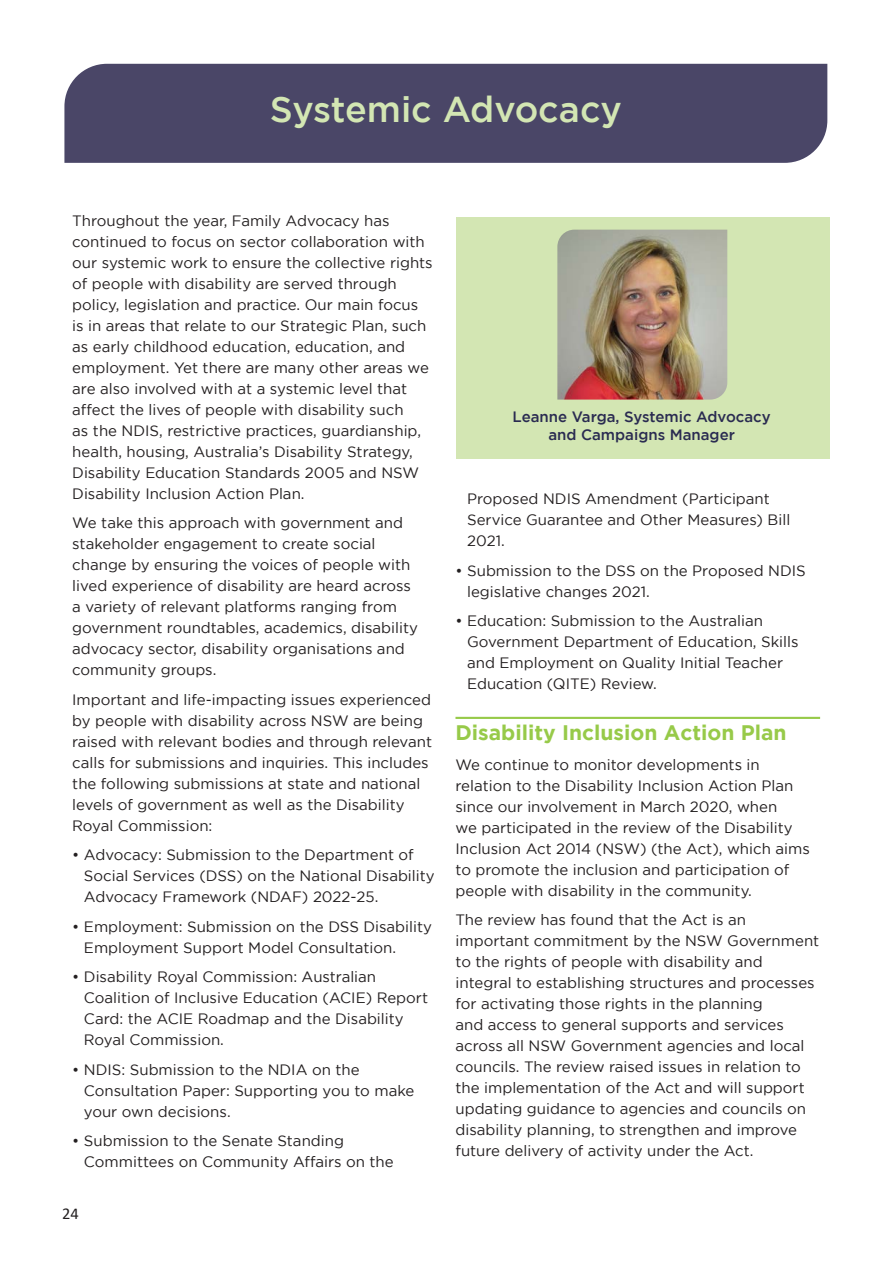
<style>
.page{position:relative;width:893px;height:1263px;background:#fff}
.page>*{position:absolute;margin:0;border:0;box-sizing:border-box;transform-origin:0 0}
.MAIN_HEADING{font:500 36px "Gotham";color:#d3e6b3}
.SUB_HEADING{font:700 21px "Gotham";color:#97ca49}
.t1{font:16.5px "Calibri";color:#231f20}
.TEXT{font:15px/21px "Gotham";color:#231f20}
.staff_and_photo_capt{font:500 15px/18px "Gotham";color:#2a2b51;text-align:center}
</style>
<div class="page">
<div style="left:64px;top:64px;width:763px;height:99px;background:#4a4667"></div>
<hr style="left:455px;top:717px;width:365px;height:2px;background:#97ca49">
<div style="left:456px;top:217px;width:374px;height:241px;background:#d3e6b3"></div>
<img style="left:557px;top:230px;width:170px;height:170px">
<p class="MAIN_HEADING" style="left:270px;top:88px;width:353px">Systemic Advocacy</p>
<p class="TEXT" style="left:72px;top:210px;width:362px">Throughout the year, Family Advocacy has continued to focus on sector collaboration with our systemic work to ensure the collective rights of people with disability are served through policy, legislation and practice. Our main focus is in areas that relate to our Strategic Plan, such as early childhood education, education, and employment. Yet there are many other areas we are also involved with at a systemic level that affect the lives of people with disability such<br>as the NDIS, restrictive practices, guardianship, health, housing, Australia’s Disability Strategy, Disability Education Standards 2005 and NSW Disability Inclusion Action Plan.</p>
<p class="TEXT" style="left:72px;top:512px;width:347px">We take this approach with government and stakeholder engagement to create social change by ensuring the voices of people with lived experience of disability are heard across a variety of relevant platforms ranging from government roundtables, academics, disability advocacy sector, disability organisations and community groups.</p>
<p class="TEXT" style="left:72px;top:689px;width:361px">Important and life-impacting issues experienced by people with disability across NSW are being raised with relevant bodies and through relevant calls for submissions and inquiries. This includes the following submissions at state and national levels of government as well as the Disability Royal Commission:</p>
<p class="TEXT" style="left:84px;top:844px;width:352px;text-indent:-12px">• Advocacy: Submission to the Department of<br>Social Services (DSS) on the National Disability<br>Advocacy Framework (NDAF) 2022-25.</p>
<p class="TEXT" style="left:84px;top:916px;width:350px;text-indent:-12px">• Employment: Submission on the DSS Disability<br>Employment Support Model Consultation.</p>
<p class="TEXT" style="left:84px;top:966px;width:346px;text-indent:-12px">• Disability Royal Commission: Australian Coalition of Inclusive Education (ACIE) Report Card: the ACIE Roadmap and the Disability Royal Commission.</p>
<p class="TEXT" style="left:84px;top:1059px;width:332px;text-indent:-12px">• NDIS: Submission to the NDIA on the<br>Consultation Paper: Supporting you to make your own decisions.</p>
<p class="TEXT" style="left:84px;top:1130px;width:311px;text-indent:-12px">• Submission to the Senate Standing<br>Committees on Community Affairs on the</p>
<p class="t1" style="left:62px;top:1202px;width:18px">24</p>
<p class="staff_and_photo_capt" style="left:513px;top:408px;width:260px">Leanne Varga, Systemic Advocacy and Campaigns Manager</p>
<p class="TEXT" style="left:467px;top:488px;width:325px">Proposed NDIS Amendment (Participant<br>Service Guarantee and Other Measures) Bill<br>2021.</p>
<p class="TEXT" style="left:467px;top:560px;width:340px;text-indent:-12px">• Submission to the DSS on the Proposed NDIS legislative changes 2021.</p>
<p class="TEXT" style="left:467px;top:610px;width:333px;text-indent:-12px">• Education: Submission to the Australian Government Department of Education, Skills and Employment on Quality Initial Teacher Education (QITE) Review.</p>
<p class="SUB_HEADING" style="left:455px;top:721px;width:333px">Disability Inclusion Action Plan</p>
<p class="TEXT" style="left:455px;top:754px;width:356px">We continue to monitor developments in relation to the Disability Inclusion Action Plan since our involvement in March 2020, when<br>we participated in the review of the Disability Inclusion Act 2014 (NSW) (the Act), which aims to promote the inclusion and participation of people with disability in the community.</p>
<p class="TEXT" style="left:455px;top:909px;width:365px">The review has found that the Act is an important commitment by the NSW Government to the rights of people with disability and integral to establishing structures and processes for activating those rights in the planning<br>and access to general supports and services across all NSW Government agencies and local councils. The review raised issues in relation to the implementation of the Act and will support updating guidance to agencies and councils on disability planning, to strengthen and improve future delivery of activity under the Act.</p>
</div>
